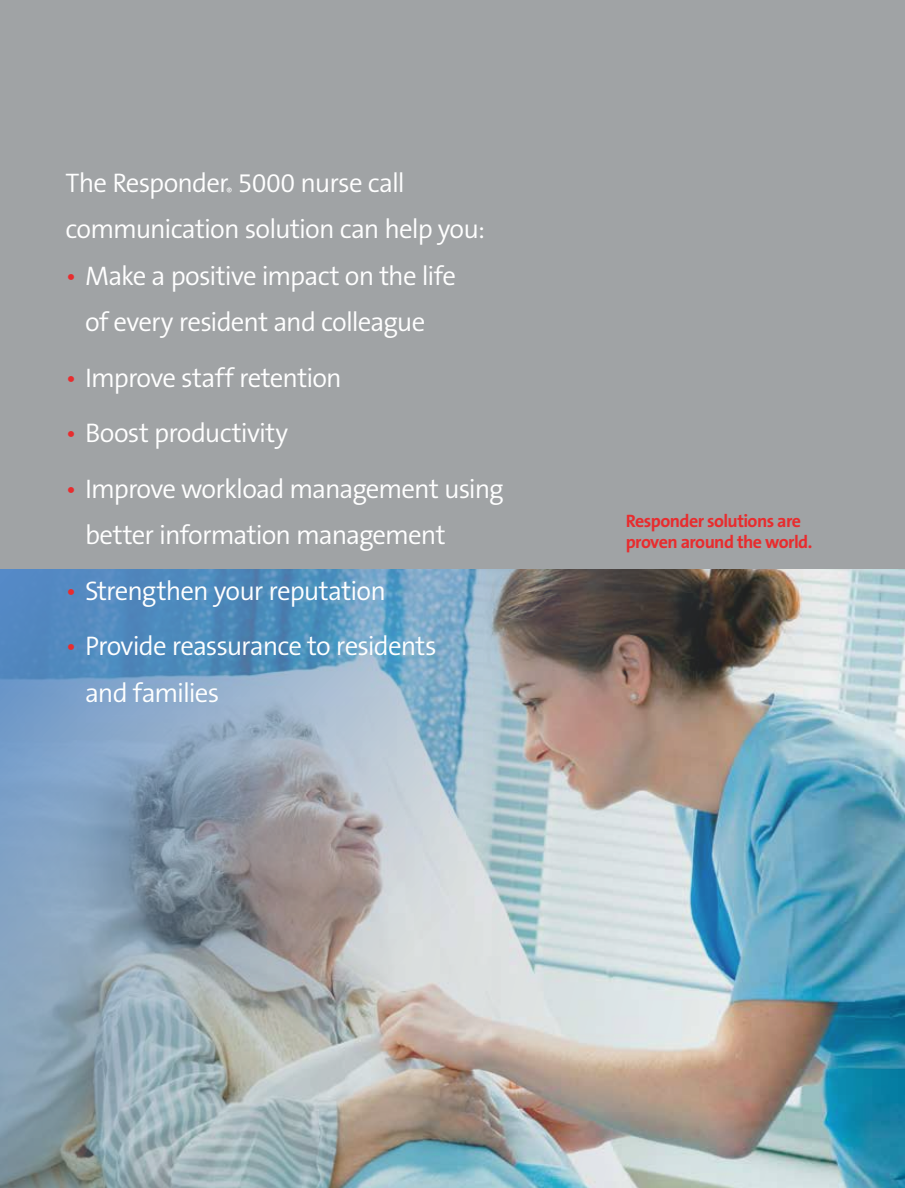
<style>
.page{position:relative;width:905px;height:1188px;background:#fff}
.page>*{position:absolute;margin:0;border:0;box-sizing:border-box;transform-origin:0 0}
.t1{font:300 27px/46.5px "The Sans B4";letter-spacing:-.035em;color:#fff}
.t2{font:700 18px/21px "The Sans B7";letter-spacing:-.03em;color:#e82c2e}
.t3{font:300 11.4px "The Sans B4";color:#fff}
.s1{color:#e82c2e}
</style>
<div class="page">
<div style="left:0;top:0;width:904px;height:1188px;background:#a0a3a5"></div>
<svg style="left:904px;top:764px;width:1px;height:379px"></svg>
<img style="left:0;top:569px;width:904px;height:619px">
<p class="t1" style="left:66px;top:160px;width:340px">The Responder 5000 nurse call</p>
<p class="t3" style="left:226px;top:186px;width:8px">®</p>
<p class="t1" style="left:66px;top:207px;width:421px">communication solution can help you:</p>
<p class="t1" style="left:66px;top:253px;width:392px;text-align:center"><span class="s1">•</span> Make a positive impact on the life of every resident and colleague</p>
<p class="t1" style="left:66px;top:355px;width:278px"><span class="s1">•</span> Improve staff retention</p>
<p class="t1" style="left:66px;top:411px;width:224px"><span class="s1">•</span> Boost productivity</p>
<p class="t1" style="left:85px;top:466px;width:420px;text-indent:-19px"><span class="s1">•</span> Improve workload management using better information management</p>
<p class="t1" style="left:66px;top:568px;width:322px"><span class="s1">•</span> Strengthen your reputation</p>
<p class="t1" style="left:85px;top:624px;width:353px;text-indent:-19px"><span class="s1">•</span> Provide reassurance to residents and families</p>
<p class="t2" style="left:625px;top:511px;width:188px">Responder solutions are proven around the world.</p>
</div>
